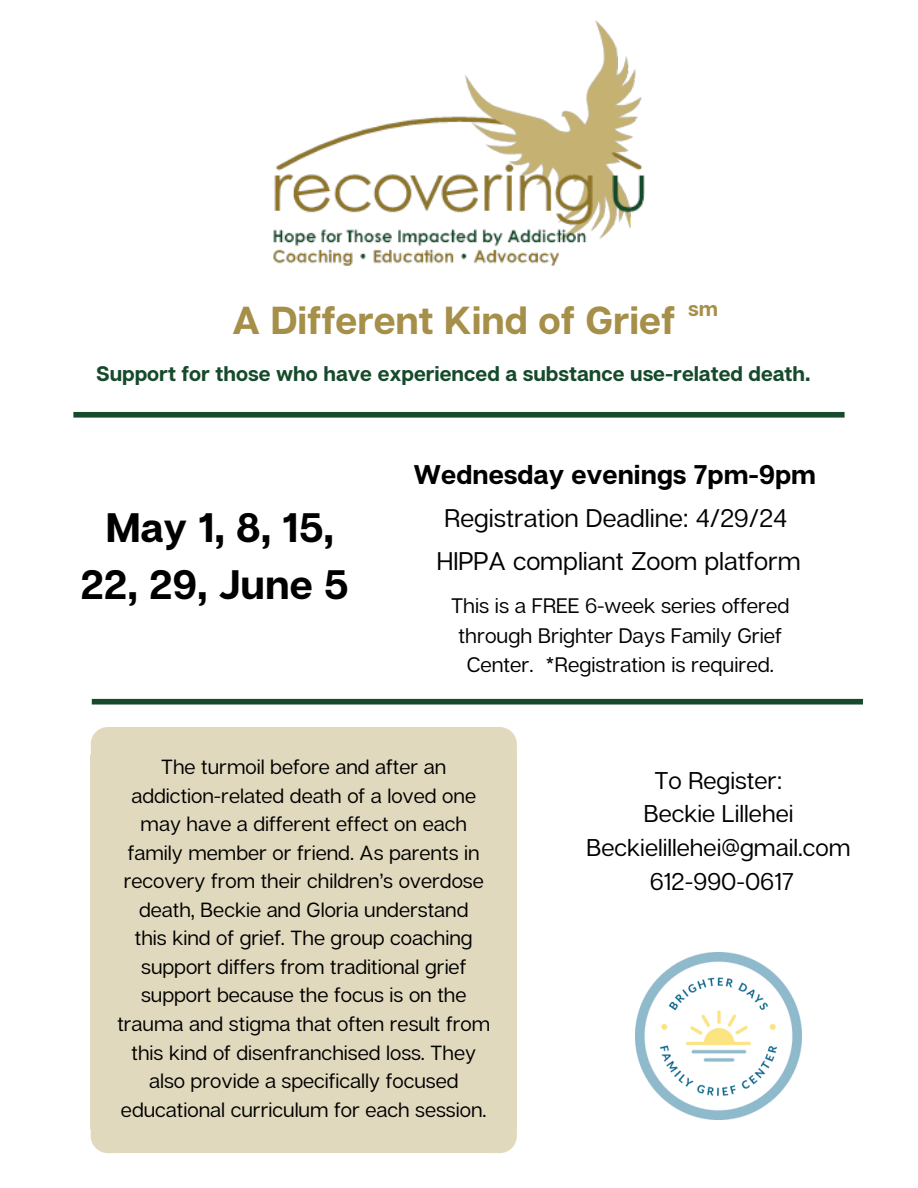
<style>
.page{position:relative;width:918px;height:1188px;background:#fff}
.page>*{position:absolute;margin:0;border:0;box-sizing:border-box;transform-origin:0 0}
.t1{font:700 41.1px/57.3px "Articulat CF";color:#000;text-align:center}
.t2{font:700 39px "Articulat CF";color:#a68f49}
.t3{font:700 27px "Articulat CF";color:#000}
.t4{font:25.5px "Articulat CF";color:#000}
.t5{font:24.15px/33.8px "Articulat CF";color:#000;text-align:center}
.t6{font:21px/29.2px "Articulat CF";color:#000;text-align:center}
.t7{font:700 21px "Articulat CF";color:#154a2b}
.t8{font:700 21px "Articulat CF";color:#a68f49}
.t9{font:20.55px/28.5px "Articulat CF";color:#000;text-align:center}
</style>
<div class="page">
<img style="left:273px;top:20px;width:372px;height:246px">
<div style="left:73px;top:412px;width:772px;height:6px;background:#154a2b"></div>
<div style="left:92px;top:699px;width:771px;height:6px;background:#154a2b"></div>
<svg style="left:490px;top:727px;width:27px;height:28px"></svg>
<div style="left:490px;top:755px;width:27px;height:373px;background:#e1d9be"></div>
<div style="left:117px;top:755px;width:373px;height:373px;background:#e1d9be"></div>
<div style="left:117px;top:727px;width:373px;height:28px;background:#e1d9be"></div>
<svg style="left:91px;top:727px;width:26px;height:28px"></svg>
<div style="left:91px;top:755px;width:26px;height:373px;background:#e1d9be"></div>
<div style="left:117px;top:1128px;width:373px;height:25px;background:#e1d9be"></div>
<svg style="left:91px;top:1128px;width:26px;height:25px"></svg>
<svg style="left:490px;top:1128px;width:27px;height:25px"></svg>
<img style="left:635px;top:953px;width:167px;height:166px">
<h1 class="t8" style="left:688px;top:295px;width:31px">sm</h1>
<h5 class="t2" style="left:232px;top:296px;width:444px">A Different Kind of Grief</h5>
<h5 class="t7" style="left:96px;top:361px;width:716px">Support for those who have experienced a substance use-related death.</h5>
<h2 class="t3" style="left:414px;top:457px;width:404px">Wednesday evenings 7pm-9pm</h2>
<h3 class="t1" style="left:80px;top:497px;width:270px">May 1, 8, 15,<br>22, 29, June 5</h3>
<h3 class="t4" style="left:445px;top:502px;width:344px">Registration Deadline: 4/29/24</h3>
<p class="t4" style="left:437px;top:545px;width:366px">HIPPA compliant Zoom platform</p>
<p class="t6" style="left:451px;top:591px;width:340px">This is a FREE 6-week series offered through Brighter Days Family Grief<br>Center. *Registration is required.</p>
<p class="t9" style="left:124px;top:752px;width:362px">The turmoil before and after an addiction-related death of a loved one may have a different effect on each family member or friend. As parents in recovery from their children’s overdose death, Beckie and Gloria understand</p>
<p class="t9" style="left:117px;top:923px;width:374px">this kind of grief. The group coaching support differs from traditional grief support because the focus is on the trauma and stigma that often result from this kind of disenfranchised loss. They also provide a specifically focused educational curriculum for each session.</p>
<h4 class="t5" style="left:586px;top:763px;width:266px">To Register:<br>Beckie Lillehei<br>Beckielillehei@gmail.com<br>612-990-0617</h4>
</div>
